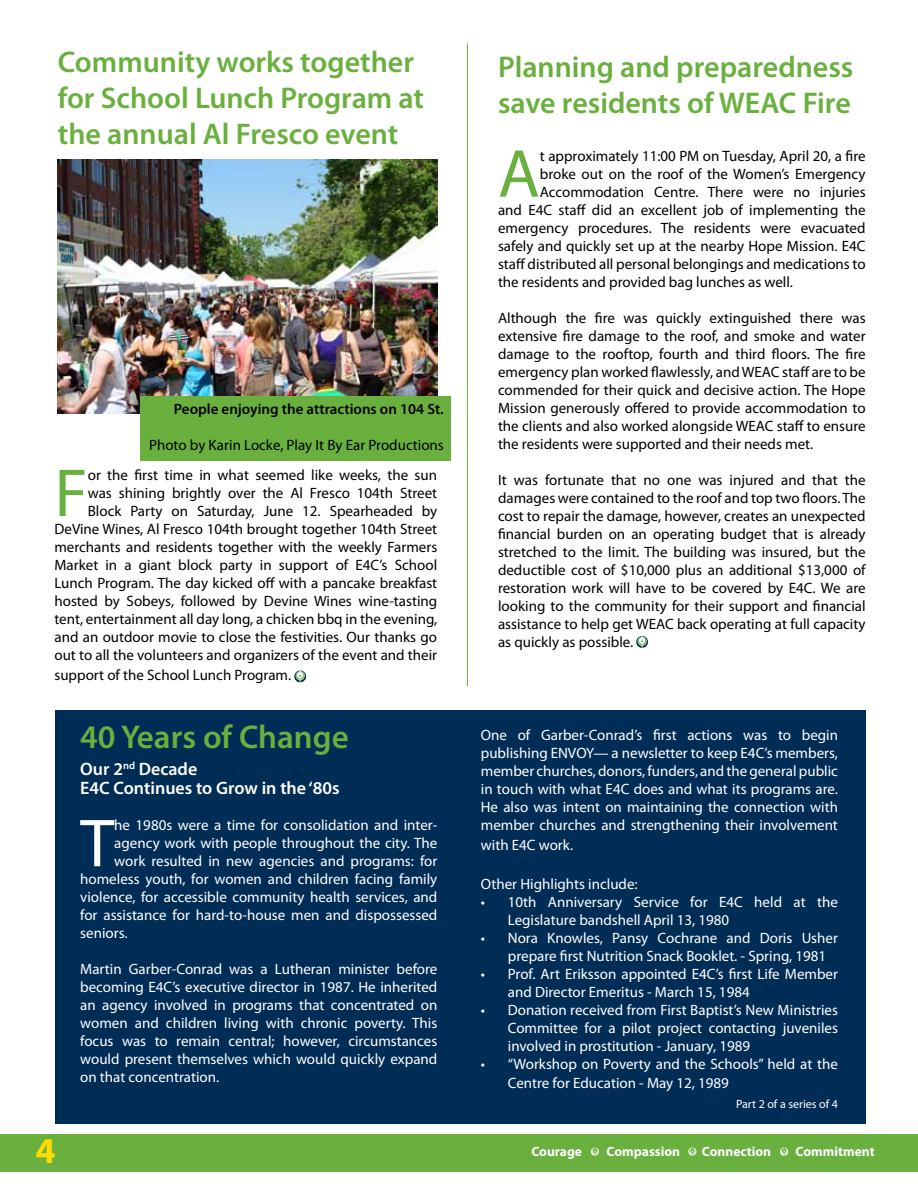
<style>
.page{position:relative;width:918px;height:1188px;background:#fff}
.page>*{position:absolute;margin:0;border:0;box-sizing:border-box;transform-origin:0 0}
.t1{font:68.4px "Myriad Pro";color:#6ab03e}
.t2{font:68.4px "Myriad Pro";color:#fff}
.t3{font:700 36.3px "Myriad Pro";color:#fd0}
.t4{font:600 33px "Myriad Pro";color:#6ab03e}
.t5{font:600 30px/36px "Myriad Pro";color:#6ab03e}
.t6{font:600 18px/19.5px "Myriad Pro";color:#fff}
.t7{font:15px/18px "Myriad Pro";color:#000;text-align:justify}
.t8{font:15px/18px "Myriad Pro";color:#fff}
.t9{font:600 15px "Myriad Pro";color:#000}
.t10{font:700 13.5px "Myriad Pro";color:#fff}
.t11{font:12px "Myriad Pro";color:#fff}
</style>
<div class="page">
<div style="left:0;top:1134px;width:918px;height:37px;background:#6ab03e"></div>
<div style="left:55px;top:710px;width:811px;height:414px;background:#002d56"></div>
<hr style="left:467px;top:44px;width:1px;height:642px;background:#6ab03e">
<svg style="left:636px;top:636px;width:12px;height:12px"></svg>
<svg style="left:294px;top:670px;width:12px;height:12px"></svg>
<img style="left:58px;top:160px;width:380px;height:253px">
<div style="left:141px;top:396px;width:310px;height:65px;background:#6ab03e"></div>
<svg style="left:591px;top:1148px;width:8px;height:8px"></svg>
<svg style="left:688px;top:1148px;width:8px;height:8px"></svg>
<svg style="left:780px;top:1148px;width:8px;height:8px"></svg>
<h3 class="t5" style="left:58px;top:43px;width:368px">Community works together for School Lunch Program at the annual Al Fresco event</h3>
<p class="t9" style="left:174px;top:400px;width:271px">People enjoying the attractions on 104 St.</p>
<p class="t7" style="left:149px;top:436px;width:296px">Photo by Karin Locke, Play It By Ear Productions</p>
<p class="t7" style="left:54px;top:466px;width:384px;text-align:right">or the first time in what seemed like weeks, the sun<br>was shining brightly over the Al Fresco 104th Street Block Party on Saturday, June 12. Spearheaded by DeVine Wines, Al Fresco 104th brought together 104th Street merchants and residents together with the weekly Farmers Market in a giant block party in support of E4C’s School Lunch Program. The day kicked off with a pancake breakfast hosted by Sobeys, followed by Devine Wines wine-tasting tent, entertainment all day long, a chicken bbq in the evening, and an outdoor movie to close the festivities. Our thanks go out to all the volunteers and organizers of the event and their</p>
<p class="t7" style="left:54px;top:666px;width:238px">support of the School Lunch Program.</p>
<h1 class="t1" style="left:54px;top:451px;width:35px">F</h1>
<h2 class="t3" style="left:36px;top:1127px;width:22px">4</h2>
<h3 class="t4" style="left:80px;top:716px;width:270px">40 Years of Change</h3>
<p class="t6" style="left:80px;top:759px;width:261px">Our 2<sup>nd</sup> Decade<br>E4C Continues to Grow in the ‘80s</p>
<h1 class="t2" style="left:80px;top:801px;width:36px">T</h1>
<p class="t8" style="left:114px;top:816px;width:325px">he 1980s were a time for consolidation and inter-</p>
<p class="t8" style="left:114px;top:834px;width:325px">agency work with people throughout the city. The</p>
<p class="t8" style="left:114px;top:852px;width:325px">work resulted in new agencies and programs: for</p>
<p class="t8" style="left:80px;top:870px;width:359px">homeless youth, for women and children facing family</p>
<p class="t8" style="left:80px;top:888px;width:359px">violence, for accessible community health services, and</p>
<p class="t8" style="left:80px;top:906px;width:359px">for assistance for hard-to-house men and dispossessed</p>
<p class="t8" style="left:80px;top:924px;width:49px">seniors.</p>
<p class="t8" style="left:80px;top:960px;width:359px;text-align:justify">Martin Garber-Conrad was a Lutheran minister before becoming E4C’s executive director in 1987. He inherited an agency involved in programs that concentrated on women and children living with chronic poverty. This focus was to remain central; however, circumstances would present themselves which would quickly expand on that concentration.</p>
<h3 class="t5" style="left:498px;top:48px;width:357px">Planning and preparedness save residents of WEAC Fire</h3>
<h1 class="t1" style="left:498px;top:132px;width:43px">A</h1>
<p class="t7" style="left:540px;top:146px;width:327px">t approximately 11:00 PM on Tuesday, April 20, a fire</p>
<p class="t7" style="left:540px;top:164px;width:327px">broke out on the roof of the Women’s Emergency</p>
<p class="t7" style="left:540px;top:182px;width:327px">Accommodation Centre. There were no injuries</p>
<p class="t7" style="left:498px;top:200px;width:369px">and E4C staff did an excellent job of implementing the</p>
<p class="t7" style="left:498px;top:218px;width:369px">emergency procedures. The residents were evacuated</p>
<p class="t7" style="left:498px;top:236px;width:369px">safely and quickly set up at the nearby Hope Mission. E4C</p>
<p class="t7" style="left:498px;top:254px;width:369px">staff distributed all personal belongings and medications to</p>
<p class="t7" style="left:498px;top:272px;width:296px">the residents and provided bag lunches as well.</p>
<p class="t7" style="left:498px;top:308px;width:369px">Although the fire was quickly extinguished there was extensive fire damage to the roof, and smoke and water damage to the rooftop, fourth and third floors. The fire emergency plan worked flawlessly, and WEAC staff are to be commended for their quick and decisive action. The Hope Mission generously offered to provide accommodation to the clients and also worked alongside WEAC staff to ensure the residents were supported and their needs met.</p>
<p class="t7" style="left:498px;top:470px;width:369px">It was fortunate that no one was injured and that the damages were contained to the roof and top two floors. The cost to repair the damage, however, creates an unexpected financial burden on an operating budget that is already stretched to the limit. The building was insured, but the deductible cost of $10,000 plus an additional $13,000 of restoration work will have to be covered by E4C. We are looking to the community for their support and financial assistance to help get WEAC back operating at full capacity as quickly as possible.</p>
<p class="t8" style="left:481px;top:726px;width:359px;text-align:justify">One of Garber-Conrad’s first actions was to begin publishing ENVOY— a newsletter to keep E4C’s members, member churches, donors, funders, and the general public in touch with what E4C does and what its programs are.<br>He also was intent on maintaining the connection with member churches and strengthening their involvement</p>
<p class="t8" style="left:481px;top:835px;width:94px">with E4C work.</p>
<p class="t8" style="left:481px;top:874px;width:158px">Other Highlights include:</p>
<p class="t8" style="left:508px;top:892px;width:332px;text-indent:-27px">• 10th Anniversary Service for E4C held at the<br>Legislature bandshell April 13, 1980</p>
<p class="t8" style="left:508px;top:928px;width:332px;text-indent:-27px">• Nora Knowles, Pansy Cochrane and Doris Usher prepare first Nutrition Snack Booklet. - Spring, 1981</p>
<p class="t8" style="left:508px;top:964px;width:332px;text-indent:-27px">• Prof. Art Eriksson appointed E4C’s first Life Member and Director Emeritus - March 15, 1984</p>
<p class="t8" style="left:508px;top:1000px;width:332px;text-align:justify;text-indent:-27px">• Donation received from First Baptist’s New Ministries Committee for a pilot project contacting juveniles involved in prostitution - January, 1989</p>
<p class="t8" style="left:508px;top:1054px;width:332px;line-height:19.5px;text-indent:-27px">• “Workshop on Poverty and the Schools” held at the<br>Centre for Education - May 12, 1989</p>
<p class="t11" style="left:736px;top:1096px;width:103px">Part 2 of a series of 4</p>
<p class="t10" style="left:532px;top:1142px;width:52px">Courage</p>
<p class="t10" style="left:607px;top:1142px;width:75px">Compassion</p>
<p class="t10" style="left:702px;top:1142px;width:71px">Connection</p>
<p class="t10" style="left:796px;top:1142px;width:80px">Commitment</p>
</div>
